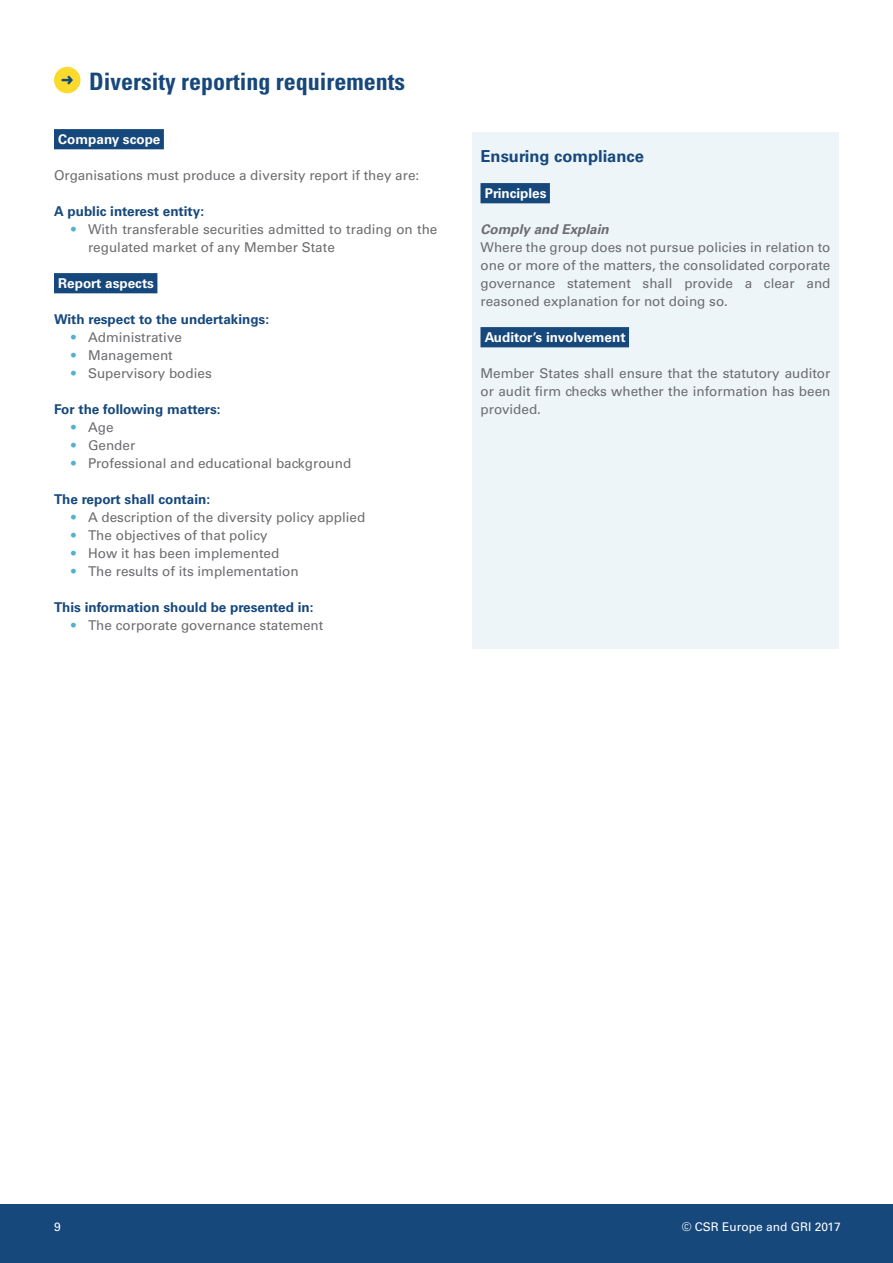
<style>
.page{position:relative;width:893px;height:1263px;background:#fff}
.page>*{position:absolute;margin:0;border:0;box-sizing:border-box;transform-origin:0 0}
.heading_2{font:700 condensed 24px "Univers LT Std";color:#16487c}
.subheading{font:700 16.5px "Univers LT Std";color:#16487c}
.body_copy{font:13.5px/18px "Univers LT Std";color:#6c6d70;text-align:justify}
.subheading_2{font:700 13.5px "Univers LT Std";color:#16487c}
.subheading_2___bar{font:700 13.5px "Univers LT Std";color:#fff}
.subheading_3{font:italic 700 13.5px "Univers LT Std";color:#6c6d70}
.t1{font:12px "Univers LT Std";color:#fff}
.s1{color:#16487c}
.s2{color:#52b1d0}
</style>
<div class="page">
<div style="left:0;top:1205px;width:893px;height:58px;background:#16487c"></div>
<div style="left:54px;top:67px;width:26px;height:26px;background:#fadb2d;border-radius:50%"></div>
<svg style="left:61px;top:76px;width:12px;height:8px"></svg>
<div style="left:54px;top:129px;width:110px;height:20px;background:#16487c"></div>
<div style="left:54px;top:273px;width:103px;height:20px;background:#16487c"></div>
<div style="left:472px;top:132px;width:367px;height:516px;background:#edf5f9"></div>
<div style="left:480px;top:183px;width:70px;height:20px;background:#16487c"></div>
<div style="left:480px;top:327px;width:149px;height:20px;background:#16487c"></div>
<p class="heading_2" style="left:89px;top:66px;width:317px">Diversity reporting requirements</p>
<p class="subheading_2___bar" style="left:58px;top:131px;width:107px">Company scope<span class="s1">.</span></p>
<p class="body_copy" style="left:54px;top:166px;width:367px">Organisations must produce a diversity report if they are:</p>
<p class="subheading_2" style="left:54px;top:203px;width:152px">A public interest entity:</p>
<p class="body_copy" style="left:88px;top:220px;width:351px;text-indent:-17px"><span class="s2">•</span> With transferable securities admitted to trading on the regulated market of any Member State</p>
<p class="subheading_2___bar" style="left:58px;top:275px;width:101px">Report aspects<span class="s1">.</span></p>
<p class="subheading_2" style="left:54px;top:311px;width:217px">With respect to the undertakings:</p>
<p class="body_copy" style="left:71px;top:328px;width:113px"><span class="s2">•</span> Administrative</p>
<p class="body_copy" style="left:71px;top:346px;width:103px"><span class="s2">•</span> Management</p>
<p class="body_copy" style="left:71px;top:364px;width:142px"><span class="s2">•</span> Supervisory bodies</p>
<p class="subheading_2" style="left:54px;top:401px;width:168px">For the following matters:</p>
<p class="body_copy" style="left:71px;top:418px;width:44px"><span class="s2">•</span> Age</p>
<p class="body_copy" style="left:71px;top:436px;width:66px"><span class="s2">•</span> Gender</p>
<p class="body_copy" style="left:71px;top:454px;width:282px"><span class="s2">•</span> Professional and educational background</p>
<p class="subheading_2" style="left:54px;top:491px;width:158px">The report shall contain:</p>
<p class="body_copy" style="left:71px;top:508px;width:296px"><span class="s2">•</span> A description of the diversity policy applied</p>
<p class="body_copy" style="left:71px;top:526px;width:198px"><span class="s2">•</span> The objectives of that policy</p>
<p class="body_copy" style="left:71px;top:544px;width:210px"><span class="s2">•</span> How it has been implemented</p>
<p class="body_copy" style="left:71px;top:562px;width:229px"><span class="s2">•</span> The results of its implementation</p>
<p class="subheading_2" style="left:54px;top:599px;width:261px">This information should be presented in:</p>
<p class="body_copy" style="left:71px;top:616px;width:254px"><span class="s2">•</span> The corporate governance statement</p>
<p class="subheading" style="left:480px;top:147px;width:165px">Ensuring compliance</p>
<p class="subheading_2___bar" style="left:485px;top:185px;width:67px">Principles<span class="s1">.</span></p>
<p class="subheading_3" style="left:480px;top:221px;width:130px">Comply and Explain</p>
<p class="body_copy" style="left:480px;top:238px;width:351px">Where the group does not pursue policies in relation to one or more of the matters, the consolidated corporate governance statement shall provide a clear and reasoned explanation for not doing so.</p>
<p class="subheading_2___bar" style="left:485px;top:329px;width:146px">Auditor’s involvement<span class="s1">.</span></p>
<p class="body_copy" style="left:480px;top:364px;width:351px">Member States shall ensure that the statutory auditor or audit firm checks whether the information has been provided.</p>
<p class="t1" style="left:54px;top:1219px;width:8px">9</p>
<p class="t1" style="left:682px;top:1219px;width:160px">© CSR Europe and GRI 2017</p>
</div>
